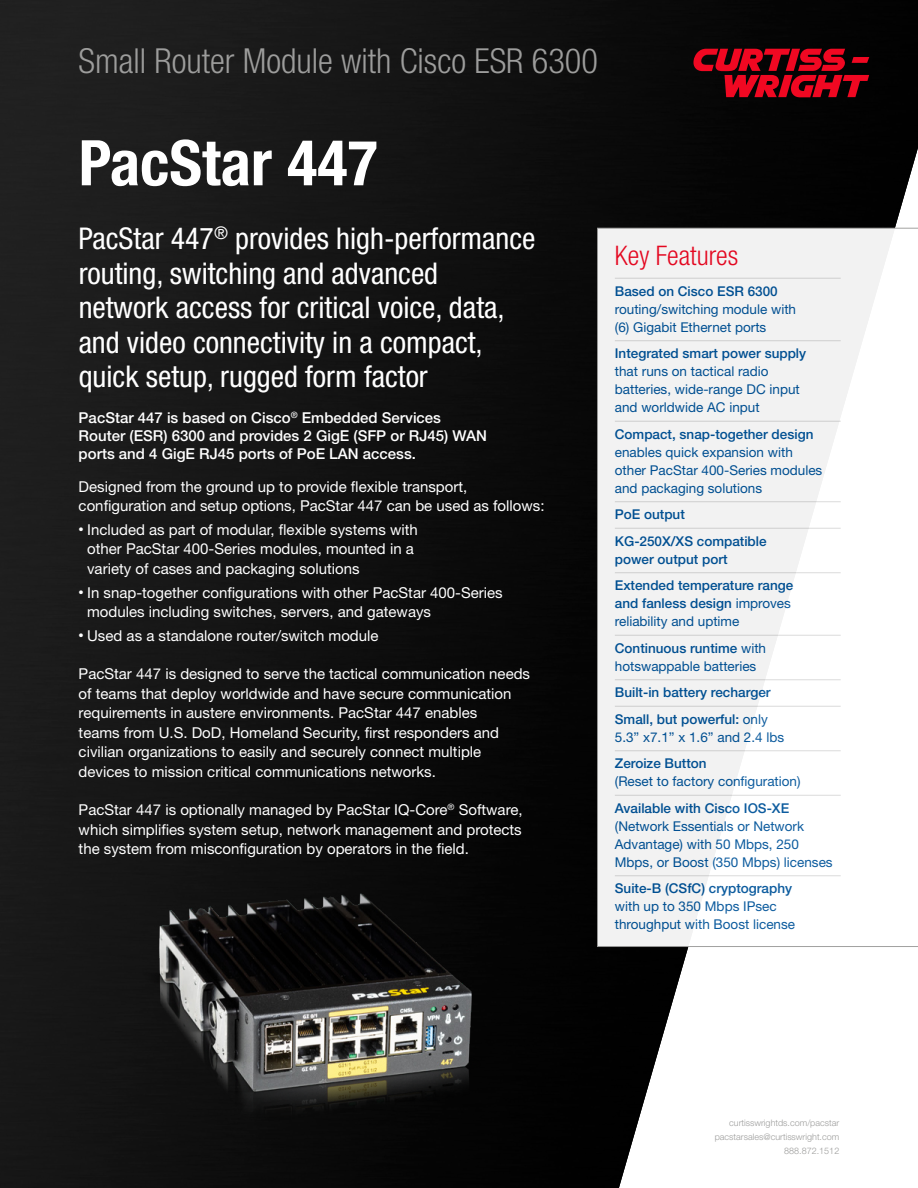
<style>
.page{position:relative;width:918px;height:1188px;background:#fff}
.page>*{position:absolute;margin:0;border:0;box-sizing:border-box;transform-origin:0 0}
.t1{font:700 condensed 63px "Helvetica Neue LT Std";color:#fff}
.t2{font:300 condensed 34.5px "Helvetica Neue LT Std";color:#9d9d9c}
.t3{font:condensed 30px/34.5px "Helvetica Neue LT Std";color:#fff}
.t4{font:300 condensed 27px "Helvetica Neue LT Std";color:#f00822}
.t5{font:15px/19.5px "Helvetica Neue LT Std";color:#fff}
.t6{font:500 15px/18px "Helvetica Neue LT Std";color:#fff}
.t7{font:13.5px/18px "Helvetica Neue LT Std";color:#00549a}
.t8{font:500 13.5px/26.5px "Helvetica Neue LT Std";color:#00549a}
.t9{font:300 9px "Helvetica Neue LT Std";color:#9d9d9c}
.s1{font-size:10.5px}
.s2{font-weight:500}
.s3{font-weight:400}
</style>
<div class="page">
<img style="left:0;top:0;width:918px;height:1188px">
<svg style="left:693px;top:49px;width:176px;height:48px;background:#800614"></svg>
<svg style="left:597px;top:228px;width:321px;height:719px"></svg>
<img style="left:126px;top:871px;width:380px;height:293px">
<h2 class="t2" style="left:79px;top:41px;width:521px">Small Router Module with Cisco ESR 6300</h2>
<h1 class="t1" style="left:79px;top:125px;width:301px">PacStar 447</h1>
<h3 class="t3" style="left:79px;top:221px;width:458px">PacStar 447<sup>®</sup> provides high-performance routing, switching and advanced network access for critical voice, data, and video connectivity in a compact, quick setup, rugged form factor</h3>
<p class="t6" style="left:79px;top:409px;width:410px">PacStar 447 is based on Cisco<sup>®</sup> Embedded Services<br>Router (ESR) 6300 and provides 2 GigE (SFP or RJ45) WAN ports and 4 GigE RJ45 ports of PoE LAN access.</p>
<p class="t5" style="left:79px;top:476px;width:467px">Designed from the ground up to provide flexible transport, configuration and setup options, PacStar 447 can be used as follows:</p>
<p class="t5" style="left:87px;top:520px;width:332px;text-indent:-9px"><span class="s1">•</span> Included as part of modular, flexible systems with other PacStar 400-Series modules, mounted in a variety of cases and packaging solutions</p>
<p class="t5" style="left:87px;top:582px;width:417px;text-indent:-9px"><span class="s1">•</span> In snap-together configurations with other PacStar 400-Series modules including switches, servers, and gateways</p>
<p class="t5" style="left:79px;top:626px;width:301px"><span class="s1">•</span> Used as a standalone router/switch module</p>
<p class="t5" style="left:79px;top:664px;width:453px">PacStar 447 is designed to serve the tactical communication needs of teams that deploy worldwide and have secure communication requirements in austere environments. PacStar 447 enables<br>teams from U.S. DoD, Homeland Security, first responders and civilian organizations to easily and securely connect multiple devices to mission critical communications networks.</p>
<p class="t5" style="left:79px;top:800px;width:445px;text-align:justify">PacStar 447 is optionally managed by PacStar IQ-Core<sup>®</sup> Software, which simplifies system setup, network management and protects the system from misconfiguration by operators in the field.</p>
<h3 class="t4" style="left:615px;top:240px;width:125px">Key Features</h3>
<p class="t8" style="left:615px;top:277px;width:164px">Based on Cisco ESR 6300</p>
<p class="t7" style="left:615px;top:300px;width:183px">routing/switching module with (6) Gigabit Ethernet ports</p>
<p class="t8" style="left:615px;top:340px;width:193px">Integrated smart power supply</p>
<p class="t7" style="left:615px;top:362px;width:187px">that runs on tactical radio batteries, wide-range DC input and worldwide AC input</p>
<p class="t8" style="left:615px;top:420px;width:200px">Compact, snap-together design</p>
<p class="t7" style="left:615px;top:443px;width:209px">enables quick expansion with other PacStar 400-Series modules and packaging solutions</p>
<p class="t8" style="left:615px;top:501px;width:153px">PoE output<br>KG-250X/XS compatible</p>
<p class="t8" style="left:615px;top:545px;width:180px">power output port<br>Extended temperature range</p>
<p class="t7" style="left:615px;top:594px;width:178px"><span class="s2">and fanless design</span> improves reliability and uptime</p>
<p class="t7" style="left:615px;top:639px;width:153px"><span class="s2">Continuous runtime</span> with hotswappable batteries</p>
<p class="t8" style="left:615px;top:679px;width:157px">Built-in battery recharger<br>Small, but powerful: <span class="s3">only</span></p>
<p class="t7" style="left:615px;top:728px;width:171px">5.3” x7.1” x 1.6” and 2.4 lbs</p>
<p class="t8" style="left:615px;top:750px;width:93px">Zeroize Button</p>
<p class="t7" style="left:615px;top:772px;width:187px">(Reset to factory configuration)</p>
<p class="t8" style="left:615px;top:794px;width:176px">Available with Cisco IOS-XE</p>
<p class="t7" style="left:615px;top:817px;width:219px">(Network Essentials or Network<br>Advantage) with 50 Mbps, 250<br>Mbps, or Boost (350 Mbps) licenses</p>
<p class="t8" style="left:615px;top:875px;width:179px">Suite-B (CSfC) cryptography</p>
<p class="t7" style="left:615px;top:897px;width:182px">with up to 350 Mbps IPsec throughput with Boost license</p>
<p class="t9" style="left:729px;top:1118px;width:112px">curtisswrightds.com/pacstar</p>
<p class="t9" style="left:715px;top:1131px;width:126px">pacstarsales@curtisswright.com</p>
<p class="t9" style="left:784px;top:1145px;width:57px">888.872.1512</p>
</div>
